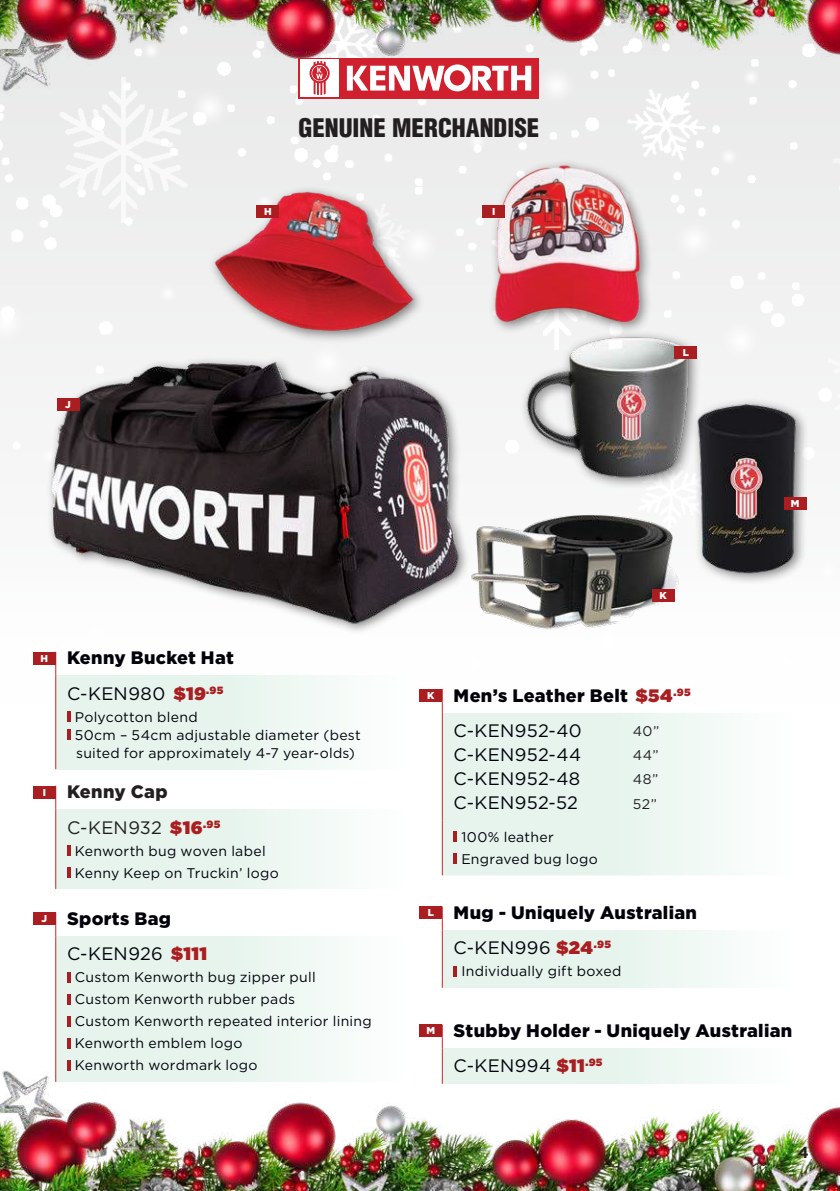
<style>
.page{position:relative;width:840px;height:1191px;background:#fff}
.page>*{position:absolute;margin:0;border:0;box-sizing:border-box;transform-origin:0 0}
.t1{font:900 condensed 25px "Helvetica LT Std";color:#231f20}
.t2{font:900 18px/35.2px "Gotham";letter-spacing:.02em;color:#010209}
.t3{font:18px/24px "Gotham";letter-spacing:.02em;color:#010209;text-align:justify}
.t4{font:900 18px/35.2px "Gotham";letter-spacing:.02em;color:#231f20}
.t5{font:700 16px "Gotham";color:#231f20}
.t6{font:14px/22px "Gotham";letter-spacing:.02em;color:#010209}
.t7{font:14px/24.2px "Gotham";letter-spacing:.035em;color:#231f20;text-align:justify}
.t8{font:900 10px "Gotham";color:#fff}
.s1{font-weight:400}
.s2{color:#aa1e21}
</style>
<div class="page">
<img style="left:0;top:320px;width:502px;height:339px">
<img style="left:700px;top:375px;width:106px;height:212px">
<div style="left:520px;top:329px;width:180px;height:161px;background:#231f20;opacity:.6"></div>
<img style="left:519px;top:326px;width:175px;height:144px">
<img style="left:482px;top:150px;width:169px;height:193px">
<img style="left:205px;top:172px;width:229px;height:172px">
<img style="left:454px;top:470px;width:266px;height:182px">
<img style="left:0;top:1035px;width:839px;height:156px">
<img style="left:0;top:0;width:839px;height:127px">
<div style="left:56px;top:936px;width:349px;height:145px;background:linear-gradient(to right,#e0f0e8,#f8fcfb)"></div>
<hr style="left:55px;top:936px;width:1px;height:145px;background:#d62229">
<div style="left:33px;top:912px;width:23px;height:13px;background:#aa1e21"></div>
<hr style="left:67px;top:972px;width:4px;height:10px;background:#aa1e21">
<hr style="left:67px;top:994px;width:4px;height:10px;background:#aa1e21">
<hr style="left:67px;top:1016px;width:4px;height:10px;background:#aa1e21">
<hr style="left:67px;top:1038px;width:4px;height:10px;background:#aa1e21">
<hr style="left:67px;top:1060px;width:4px;height:10px;background:#aa1e21">
<div style="left:442px;top:1048px;width:349px;height:35px;background:linear-gradient(to right,#e0f1e9,#f8fcfa)"></div>
<hr style="left:441px;top:1048px;width:1px;height:35px;background:#d62229">
<div style="left:419px;top:1024px;width:23px;height:13px;background:#aa1e21"></div>
<div style="left:442px;top:930px;width:349px;height:57px;background:linear-gradient(to right,#e0f1e8,#f8fcfa)"></div>
<hr style="left:441px;top:930px;width:1px;height:57px;background:#d62229">
<div style="left:419px;top:906px;width:23px;height:13px;background:#aa1e21"></div>
<hr style="left:453px;top:966px;width:4px;height:10px;background:#aa1e21">
<div style="left:56px;top:809px;width:349px;height:80px;background:linear-gradient(to right,#e0f1e8,#f8fcfb)"></div>
<hr style="left:55px;top:809px;width:1px;height:80px;background:#d62229">
<div style="left:33px;top:785px;width:23px;height:13px;background:#aa1e21"></div>
<hr style="left:67px;top:845px;width:4px;height:10px;background:#aa1e21">
<hr style="left:67px;top:867px;width:4px;height:10px;background:#aa1e21">
<div style="left:56px;top:676px;width:349px;height:93px;background:linear-gradient(to right,#e0f1e9,#f8fcfa)"></div>
<svg style="left:55px;top:664px;width:1px;height:12px"></svg>
<hr style="left:55px;top:676px;width:1px;height:93px;background:#d62229">
<div style="left:33px;top:652px;width:23px;height:12px;background:#aa1e21"></div>
<hr style="left:67px;top:711px;width:4px;height:10px;background:#aa1e21">
<hr style="left:67px;top:729px;width:4px;height:10px;background:#aa1e21">
<svg style="left:442px;top:713px;width:284px;height:162px"></svg>
<svg style="left:441px;top:701px;width:1px;height:12px"></svg>
<hr style="left:441px;top:713px;width:1px;height:107px;background:#d62229">
<hr style="left:441px;top:820px;width:1px;height:55px;background:#d62229">
<div style="left:419px;top:689px;width:23px;height:12px;background:#aa1e21"></div>
<hr style="left:453px;top:831px;width:4px;height:11px;background:#aa1e21">
<hr style="left:453px;top:853px;width:4px;height:11px;background:#aa1e21">
<div style="left:298px;top:58px;width:240px;height:40px;background:#d0202e"></div>
<div style="left:300px;top:59px;width:38px;height:38px;background:#fff"></div>
<svg style="left:347px;top:64px;width:184px;height:27px"></svg>
<svg style="left:309px;top:61px;width:20px;height:34px"></svg>
<div style="left:256px;top:205px;width:23px;height:13px;background:#aa1e21"></div>
<div style="left:482px;top:205px;width:23px;height:13px;background:#aa1e21"></div>
<div style="left:57px;top:398px;width:22px;height:13px;background:#aa1e21"></div>
<div style="left:651px;top:589px;width:23px;height:13px;background:#aa1e21"></div>
<div style="left:674px;top:346px;width:22px;height:12px;background:#aa1e21"></div>
<div style="left:783px;top:497px;width:23px;height:12px;background:#aa1e21"></div>
<h1 class="t1" style="left:298px;top:112px;width:242px">GENUINE MERCHANDISE</h1>
<p class="t8" style="left:65px;top:398px;width:7px">J</p>
<p class="t8" style="left:264px;top:205px;width:9px">H</p>
<p class="t8" style="left:492px;top:205px;width:5px">I</p>
<p class="t8" style="left:682px;top:345px;width:8px">L</p>
<p class="t8" style="left:659px;top:588px;width:9px">K</p>
<p class="t2" style="left:67px;top:640px;width:168px;text-indent:-26px"><sup>H</sup> Kenny Bucket Hat<br><span class="s1">C-KEN980</span> <span class="s2">$19</span><sup>.95</sup></p>
<p class="t6" style="left:75px;top:707px;width:287px;line-height:18px">Polycotton blend<br>50cm – 54cm adjustable diameter (best suited for approximately 4-7 year-olds)</p>
<p class="t4" style="left:67px;top:774px;width:155px;text-indent:-24px"><sup>I</sup> Kenny Cap<br><span class="s1">C-KEN932</span> <span class="s2">$16</span><sup>.95</sup></p>
<p class="t6" style="left:75px;top:839px;width:205px">Kenworth bug woven label<br>Kenny Keep on Truckin’ logo</p>
<p class="t2" style="left:453px;top:677px;width:238px;text-indent:-26px"><sup>K</sup> Men’s Leather Belt <span class="s2">$54</span><sup>.95<br></sup><span class="s1">C-KEN952-40</span></p>
<p class="t3" style="left:453px;top:742px;width:129px">C-KEN952-44<br>C-KEN952-48<br>C-KEN952-52</p>
<p class="t7" style="left:632px;top:718px;width:28px">40” 44” 48” 52”</p>
<p class="t6" style="left:461px;top:826px;width:138px">100% leather<br>Engraved bug logo</p>
<p class="t8" style="left:790px;top:496px;width:10px">M</p>
<p class="t2" style="left:67px;top:901px;width:141px;text-indent:-25px"><sup>J</sup> Sports Bag<br><span class="s1">C-KEN926</span> <span class="s2">$111</span></p>
<p class="t6" style="left:75px;top:966px;width:298px">Custom Kenworth bug zipper pull<br>Custom Kenworth rubber pads<br>Custom Kenworth repeated interior lining<br>Kenworth emblem logo<br>Kenworth wordmark logo</p>
<p class="t2" style="left:453px;top:895px;width:245px;text-indent:-26px"><sup>L</sup> Mug - Uniquely Australian<br><span class="s1">C-KEN996</span> <span class="s2">$24</span><sup>.95</sup></p>
<p class="t6" style="left:461px;top:960px;width:161px">Individually gift boxed</p>
<p class="t2" style="left:453px;top:1013px;width:340px;text-indent:-27px"><sup>M</sup> Stubby Holder - Uniquely Australian<br><span class="s1">C-KEN994</span> <span class="s2">$11</span><sup>.95</sup></p>
<p class="t5" style="left:797px;top:1141px;width:13px">4</p>
</div>
